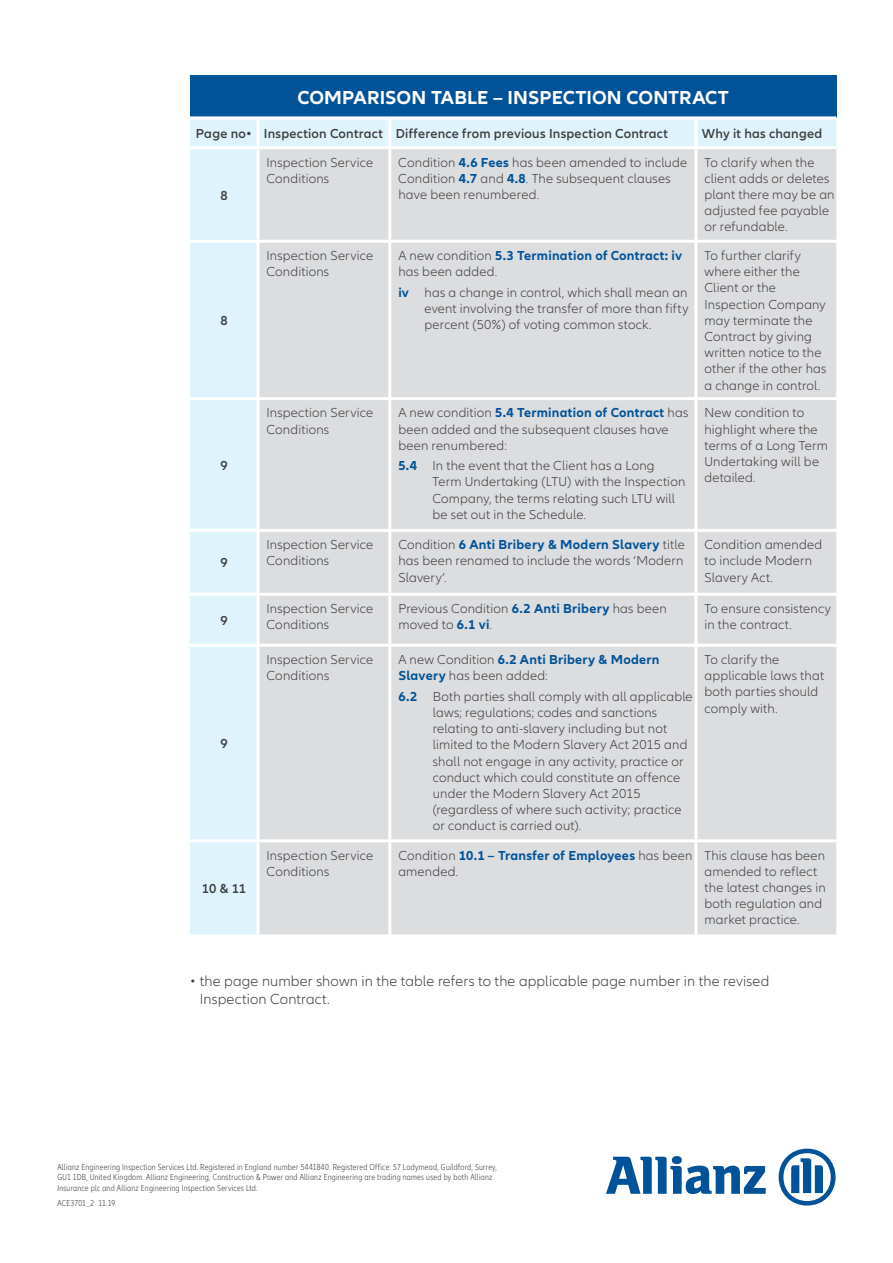
<style>
.page{position:relative;width:893px;height:1263px;background:#fff}
.page>*{position:absolute;margin:0;border:0;box-sizing:border-box;transform-origin:0 0}
.t1{font:700 19.5px "Allianz Neo";letter-spacing:.005em;color:#fff}
.t2{font:300 15px/18px "Allianz Neo";letter-spacing:.01em;color:#3e3e3f}
.t3{font:300 13.5px/16.2px "Allianz Neo";letter-spacing:.015em;color:#3e3e3f}
.t4{font:700 13.5px/16.2px "Allianz Neo";letter-spacing:.02em;color:#015399}
.t5{font:600 13.5px "Allianz Neo";letter-spacing:.015em;color:#3e3e3f}
.t6{font:300 condensed 9px/10.5px "Allianz Neo";letter-spacing:.03em;color:#3e3e3f}
.s1{font-weight:700;color:#015399}
.s2{font-weight:300;color:#3e3e3f}
</style>
<div class="page">
<svg style="left:606px;top:1156px;width:160px;height:38px"></svg>
<svg style="left:779px;top:1148px;width:57px;height:57px"></svg>
<div style="left:190px;top:75px;width:646px;height:43px;background:#015399"></div>
<div style="left:190px;top:119px;width:646px;height:815px;background:#dff3fc"></div>
<div style="left:259px;top:149px;width:577px;height:785px;background:#dcdddf"></div>
<hr style="left:190px;top:116px;width:68px;height:3px;background:#fff">
<hr style="left:258px;top:116px;width:132px;height:3px;background:#fff">
<hr style="left:256px;top:119px;width:3px;height:27px;background:#fff">
<hr style="left:390px;top:116px;width:306px;height:3px;background:#fff">
<hr style="left:388px;top:119px;width:3px;height:27px;background:#fff">
<hr style="left:696px;top:116px;width:140px;height:3px;background:#fff">
<hr style="left:694px;top:119px;width:3px;height:27px;background:#fff">
<hr style="left:190px;top:146px;width:68px;height:3px;background:#fff">
<hr style="left:258px;top:146px;width:132px;height:3px;background:#fff">
<hr style="left:256px;top:149px;width:3px;height:91px;background:#fff">
<hr style="left:390px;top:146px;width:306px;height:3px;background:#fff">
<hr style="left:388px;top:149px;width:3px;height:91px;background:#fff">
<hr style="left:696px;top:146px;width:140px;height:3px;background:#fff">
<hr style="left:694px;top:149px;width:3px;height:91px;background:#fff">
<hr style="left:190px;top:240px;width:68px;height:3px;background:#fff">
<hr style="left:258px;top:240px;width:132px;height:3px;background:#fff">
<hr style="left:256px;top:243px;width:3px;height:154px;background:#fff">
<hr style="left:390px;top:240px;width:306px;height:3px;background:#fff">
<hr style="left:388px;top:243px;width:3px;height:154px;background:#fff">
<hr style="left:696px;top:240px;width:140px;height:3px;background:#fff">
<hr style="left:694px;top:243px;width:3px;height:154px;background:#fff">
<hr style="left:190px;top:397px;width:68px;height:3px;background:#fff">
<hr style="left:258px;top:397px;width:132px;height:3px;background:#fff">
<hr style="left:256px;top:400px;width:3px;height:129px;background:#fff">
<hr style="left:390px;top:397px;width:306px;height:3px;background:#fff">
<hr style="left:388px;top:400px;width:3px;height:129px;background:#fff">
<hr style="left:696px;top:397px;width:140px;height:3px;background:#fff">
<hr style="left:694px;top:400px;width:3px;height:129px;background:#fff">
<hr style="left:190px;top:529px;width:68px;height:3px;background:#fff">
<hr style="left:258px;top:529px;width:132px;height:3px;background:#fff">
<hr style="left:256px;top:532px;width:3px;height:61px;background:#fff">
<hr style="left:390px;top:529px;width:306px;height:3px;background:#fff">
<hr style="left:388px;top:532px;width:3px;height:61px;background:#fff">
<hr style="left:696px;top:529px;width:140px;height:3px;background:#fff">
<hr style="left:694px;top:532px;width:3px;height:61px;background:#fff">
<hr style="left:190px;top:593px;width:68px;height:3px;background:#fff">
<hr style="left:258px;top:593px;width:132px;height:3px;background:#fff">
<hr style="left:256px;top:596px;width:3px;height:48px;background:#fff">
<hr style="left:390px;top:593px;width:306px;height:3px;background:#fff">
<hr style="left:388px;top:596px;width:3px;height:48px;background:#fff">
<hr style="left:696px;top:593px;width:140px;height:3px;background:#fff">
<hr style="left:694px;top:596px;width:3px;height:48px;background:#fff">
<hr style="left:190px;top:644px;width:68px;height:3px;background:#fff">
<hr style="left:258px;top:644px;width:132px;height:3px;background:#fff">
<hr style="left:256px;top:647px;width:3px;height:192px;background:#fff">
<hr style="left:390px;top:644px;width:306px;height:3px;background:#fff">
<hr style="left:388px;top:647px;width:3px;height:192px;background:#fff">
<hr style="left:696px;top:644px;width:140px;height:3px;background:#fff">
<hr style="left:694px;top:647px;width:3px;height:192px;background:#fff">
<hr style="left:190px;top:839px;width:68px;height:3px;background:#fff">
<hr style="left:258px;top:839px;width:132px;height:3px;background:#fff">
<hr style="left:256px;top:842px;width:3px;height:92px;background:#fff">
<hr style="left:390px;top:839px;width:306px;height:3px;background:#fff">
<hr style="left:388px;top:842px;width:3px;height:92px;background:#fff">
<hr style="left:696px;top:839px;width:140px;height:3px;background:#fff">
<hr style="left:694px;top:842px;width:3px;height:92px;background:#fff">
<h1 class="t1" style="left:297px;top:86px;width:433px">COMPARISON TABLE – INSPECTION CONTRACT</h1>
<p class="t5" style="left:196px;top:126px;width:473px">Page no• Inspection Contract Difference from previous Inspection Contract</p>
<p class="t5" style="left:702px;top:126px;width:122px">Why it has changed</p>
<p class="t5" style="left:220px;top:187px;width:9px">8</p>
<p class="t5" style="left:220px;top:313px;width:9px">8</p>
<p class="t5" style="left:220px;top:457px;width:9px">9</p>
<p class="t5" style="left:220px;top:555px;width:9px">9</p>
<p class="t3" style="left:266px;top:154px;width:108px">Inspection Service<br>Conditions</p>
<p class="t3" style="left:398px;top:154px;width:290px">Condition <span class="s1">4.6 Fees</span> has been amended to include<br>Condition <span class="s1">4.7</span> and <span class="s1">4.8</span>. The subsequent clauses have been renumbered.</p>
<p class="t3" style="left:704px;top:154px;width:131px">To clarify when the client adds or deletes plant there may be an adjusted fee payable or refundable.</p>
<p class="t3" style="left:266px;top:248px;width:108px">Inspection Service<br>Conditions</p>
<p class="t4" style="left:398px;top:248px;width:285px"><span class="s2">A new condition</span> 5.3 Termination of Contract: iv <span class="s2">has been added.</span></p>
<p class="t3" style="left:424px;top:284px;width:265px;text-align:justify;text-indent:-26px"><span class="s1">iv</span> has a change in control, which shall mean an event involving the transfer of more than fifty percent (50%) of voting common stock.</p>
<p class="t3" style="left:266px;top:405px;width:108px">Inspection Service<br>Conditions</p>
<p class="t3" style="left:398px;top:405px;width:292px">A new condition <span class="s1">5.4 Termination of Contract</span> has been added and the subsequent clauses have been renumbered:</p>
<p class="t3" style="left:432px;top:458px;width:254px;text-indent:-34px"><span class="s1">5.4</span> In the event that the Client has a Long Term Undertaking (LTU) with the Inspection Company, the terms relating such LTU will be set out in the Schedule.</p>
<p class="t3" style="left:704px;top:248px;width:124px">To further clarify where either the<br>Client or the<br>Inspection Company may terminate the<br>Contract by giving written notice to the other if the other has a change in control.</p>
<p class="t3" style="left:704px;top:405px;width:125px">New condition to highlight where the terms of a Long Term<br>Undertaking will be detailed.</p>
<p class="t3" style="left:266px;top:537px;width:108px">Inspection Service<br>Conditions</p>
<p class="t3" style="left:398px;top:537px;width:288px;text-align:justify">Condition <span class="s1">6 Anti Bribery &amp; Modern Slavery</span> title has been renamed to include the words ‘Modern Slavery’.</p>
<p class="t3" style="left:704px;top:537px;width:119px">Condition amended to include Modern<br>Slavery Act.</p>
<p class="t5" style="left:220px;top:613px;width:9px">9</p>
<p class="t3" style="left:266px;top:601px;width:108px">Inspection Service<br>Conditions</p>
<p class="t3" style="left:398px;top:601px;width:270px">Previous Condition <span class="s1">6.2 Anti Bribery</span> has been moved to <span class="s1">6.1 vi</span>.</p>
<p class="t3" style="left:704px;top:601px;width:128px">To ensure consistency in the contract.</p>
<p class="t5" style="left:220px;top:736px;width:9px">9</p>
<p class="t5" style="left:202px;top:880px;width:46px">10 &amp; 11</p>
<p class="t3" style="left:267px;top:652px;width:108px">Inspection Service<br>Conditions</p>
<p class="t4" style="left:398px;top:652px;width:263px"><span class="s2">A new Condition</span> 6.2 Anti Bribery &amp; Modern<br>Slavery <span class="s2">has been added:</span></p>
<p class="t3" style="left:433px;top:688px;width:261px;text-indent:-34px"><span class="s1">6.2</span> Both parties shall comply with all applicable laws; regulations; codes and sanctions relating to anti-slavery including but not limited to the Modern Slavery Act 2015 and shall not engage in any activity, practice or conduct which could constitute an offence under the Modern Slavery Act 2015 (regardless of where such activity; practice or conduct is carried out).</p>
<p class="t3" style="left:704px;top:652px;width:121px">To clarify the applicable laws that both parties should comply with.</p>
<p class="t3" style="left:267px;top:847px;width:108px">Inspection Service<br>Conditions</p>
<p class="t3" style="left:398px;top:847px;width:295px">Condition <span class="s1">10.1 – Transfer of Employees</span> has been amended.</p>
<p class="t3" style="left:704px;top:847px;width:123px">This clause has been amended to reflect the latest changes in both regulation and market practice.</p>
<p class="t2" style="left:200px;top:972px;width:571px;text-indent:-10px">• the page number shown in the table refers to the applicable page number in the revised<br>Inspection Contract.</p>
<p class="t6" style="left:57px;top:1162px;width:441px">Allianz Engineering Inspection Services Ltd. Registered in England number 5441840. Registered Office: 57 Ladymead, Guildford, Surrey,<br>GU1 1DB, United Kingdom. Allianz Engineering, Construction &amp; Power and Allianz Engineering are trading names used by both Allianz<br>Insurance plc and Allianz Engineering Inspection Services Ltd.</p>
<p class="t6" style="left:57px;top:1197px;width:59px">ACE3701_2 11.19</p>
</div>
